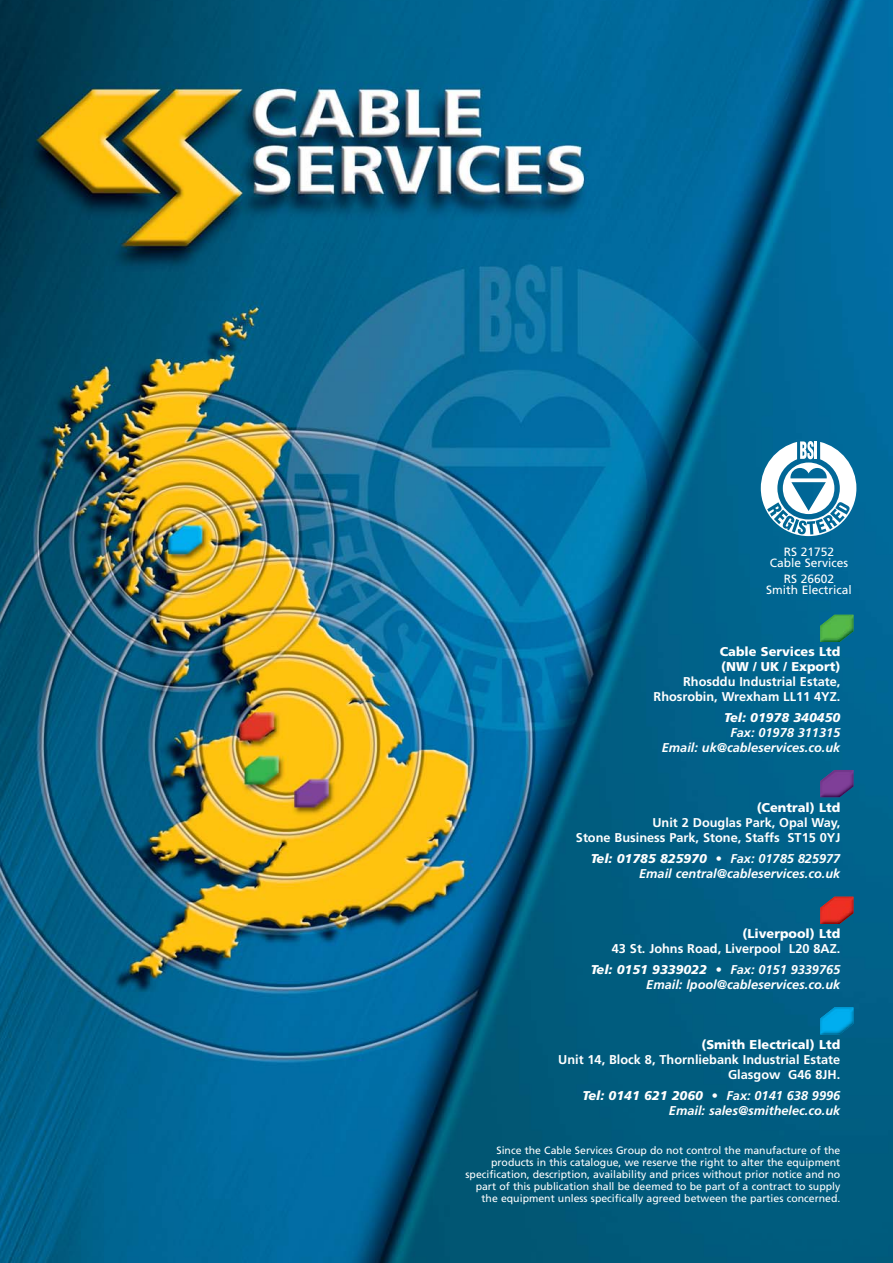
<style>
.page{position:relative;width:893px;height:1263px;background:#fff}
.page>*{position:absolute;margin:0;border:0;box-sizing:border-box;transform-origin:0 0}
.t1{font:700 12.75px/15px "Frutiger";color:#fff;text-align:right}
.t2{font:italic 700 12.75px/15px "Frutiger";color:#fff;text-align:right}
.t3{font:900 12.75px/15px "Frutiger";color:#fff}
.t4{font:italic 900 12.75px "Frutiger";color:#fff}
.t5{font:12px/10.5px "Frutiger";color:#fff;text-align:center}
.t6{font:10.5px/12px "Frutiger";color:#fff;text-align:right}
.s1{font-weight:900}
.s2{font-weight:900;font-style:italic}
.s3{font-style:italic}
</style>
<div class="page">
<img style="left:0;top:0;width:893px;height:1263px">
<img style="left:820px;top:615px;width:33px;height:27px">
<img style="left:820px;top:770px;width:33px;height:27px">
<img style="left:820px;top:897px;width:33px;height:27px">
<img style="left:820px;top:1007px;width:33px;height:28px">
<svg style="left:761px;top:441px;width:95px;height:95px"></svg>
<p class="t5" style="left:770px;top:548px;width:80px">RS 21752<br>Cable Services</p>
<p class="t5" style="left:766px;top:575px;width:87px">RS 26602<br>Smith Electrical</p>
<p class="t3" style="left:720px;top:646px;width:122px">Cable Services Ltd (NW / UK / Export)</p>
<p class="t1" style="left:654px;top:676px;width:188px">Rhosddu Industrial Estate,<br>Rhosrobin, Wrexham LL11 4YZ.</p>
<p class="t4" style="left:724px;top:713px;width:118px">Tel: 01978 340450</p>
<p class="t2" style="left:662px;top:727px;width:180px">Fax: 01978 311315<br>Email: uk@cableservices.co.uk</p>
<p class="t3" style="left:757px;top:802px;width:85px">(Central) Ltd</p>
<p class="t1" style="left:576px;top:817px;width:266px">Unit 2 Douglas Park, Opal Way,<br>Stone Business Park, Stone, Staffs ST15 0YJ</p>
<p class="t2" style="left:591px;top:853px;width:251px"><span class="s1">Tel: 01785 825970 •</span> Fax: 01785 825977<br>Email central@cableservices.co.uk</p>
<p class="t3" style="left:742px;top:928px;width:99px">(Liverpool) Ltd</p>
<p class="t1" style="left:591px;top:940px;width:251px;line-height:21px">43 St. Johns Road, Liverpool L20 8AZ.<br><span class="s2">Tel: 0151 9339022 •</span> <span class="s3">Fax: 0151 9339765</span></p>
<p class="t2" style="left:646px;top:979px;width:196px">Email: lpool@cableservices.co.uk</p>
<p class="t3" style="left:701px;top:1039px;width:140px">(Smith Electrical) Ltd</p>
<p class="t1" style="left:558px;top:1054px;width:284px">Unit 14, Block 8, Thornliebank Industrial Estate<br>Glasgow G46 8JH.</p>
<p class="t2" style="left:582px;top:1090px;width:259px"><span class="s1">Tel: 0141 621 2060 •</span> Fax: 0141 638 9996<br>Email: sales@smithelec.co.uk</p>
<p class="t6" style="left:465px;top:1146px;width:376px">Since the Cable Services Group do not control the manufacture of the products in this catalogue, we reserve the right to alter the equipment specification, description, availability and prices without prior notice and no part of this publication shall be deemed to be part of a contract to supply the equipment unless specifically agreed between the parties concerned.</p>
</div>
